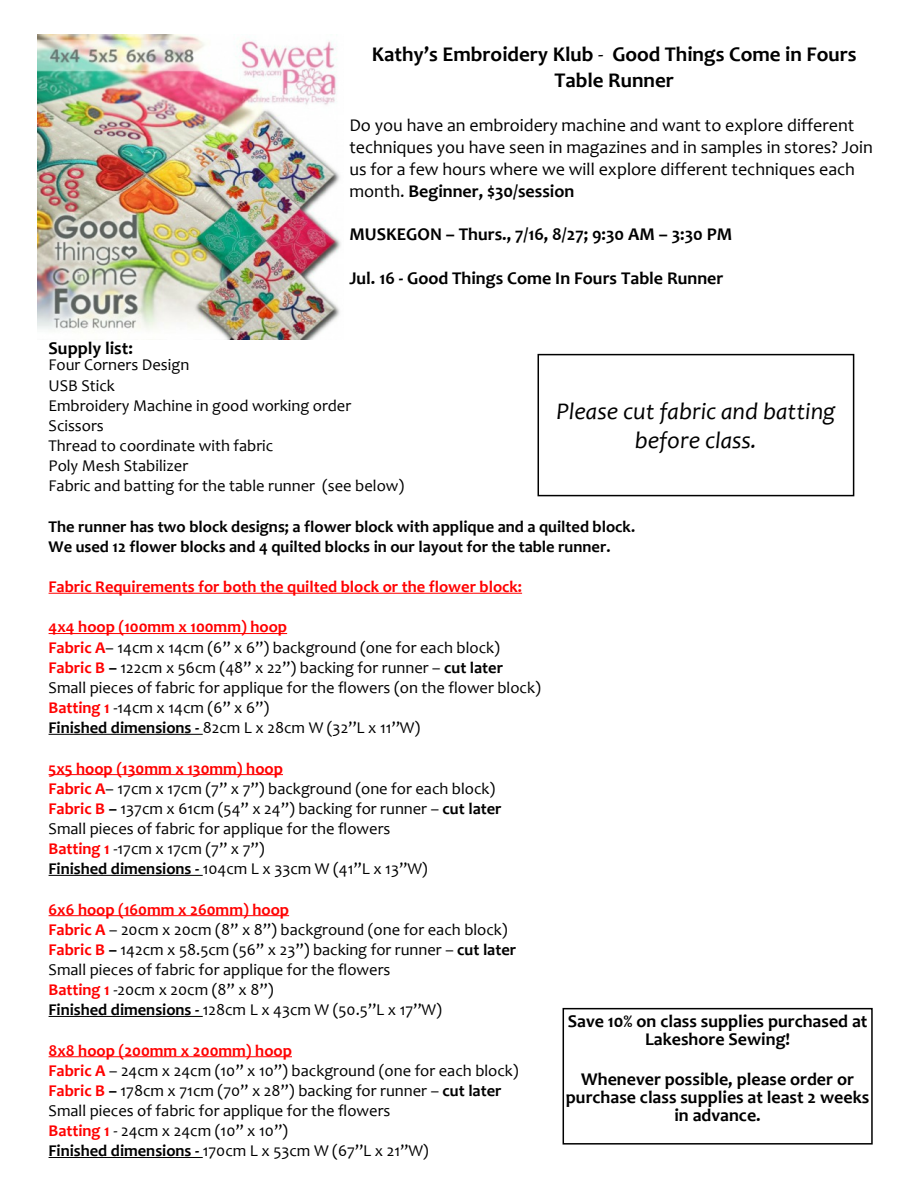
<style>
.page{position:relative;width:918px;height:1188px;background:#fff}
.page>*{position:absolute;margin:0;border:0;box-sizing:border-box;transform-origin:0 0}
.t1{font:italic 24px/29.2px "Candara";color:#000;text-align:center}
.t2{font:700 21px/25.7px "Candara";color:#000;text-align:center}
.t3{font:700 18px/18px "Candara";color:#000;text-align:center}
.t4{font:18px/22px "Candara";color:#000}
.t5{font:16.5px/20.1px "Candara";color:#000}
.t6{font:700 16.5px/20.1px "Candara";color:#000}
.t7{font:700 16.5px "Candara";color:#f00}
.s1{font-weight:400}
.s2{font-weight:700}
.s3{font-weight:700;color:#f00}
</style>
<div class="page">
<hr style="left:49px;top:593px;width:473px;height:1px;background:#f00">
<hr style="left:49px;top:633px;width:238px;height:1px;background:#f00">
<hr style="left:49px;top:734px;width:154px;height:1px;background:#000">
<hr style="left:49px;top:774px;width:234px;height:1px;background:#f00">
<hr style="left:49px;top:875px;width:154px;height:1px;background:#000">
<hr style="left:49px;top:915px;width:240px;height:1px;background:#f00">
<hr style="left:49px;top:1016px;width:154px;height:1px;background:#000">
<hr style="left:49px;top:1056px;width:243px;height:1px;background:#f00">
<hr style="left:49px;top:1157px;width:154px;height:1px;background:#000">
<img style="left:38px;top:34px;width:303px;height:306px">
<div style="left:538px;top:354px;width:316px;height:142px;border:2px solid #000"></div>
<div style="left:563px;top:1008px;width:310px;height:137px;border:2px solid #000"></div>
<p class="t2" style="left:372px;top:44px;width:486px">Kathy’s Embroidery Klub <span class="s1">-</span> Good Things Come in Fours<br>Table Runner</p>
<p class="t4" style="left:349px;top:115px;width:525px">Do you have an embroidery machine and want to explore different techniques you have seen in magazines and in samples in stores? Join us for a few hours where we will explore different techniques each month. <span class="s2">Beginner, $30/session</span></p>
<p class="t3" style="left:349px;top:227px;width:384px">MUSKEGON – Thurs., 7/16, 8/27; 9:30 AM – 3:30 PM</p>
<p class="t3" style="left:349px;top:271px;width:376px">Jul. 16 - Good Things Come In Fours Table Runner</p>
<p class="t3" style="left:49px;top:341px;width:86px">Supply list:</p>
<p class="t5" style="left:49px;top:357px;width:357px">Four Corners Design<br>USB Stick<br>Embroidery Machine in good working order<br>Scissors<br>Thread to coordinate with fabric<br>Poly Mesh Stabilizer<br>Fabric and batting for the table runner (see below)</p>
<p class="t6" style="left:49px;top:518px;width:588px">The runner has two block designs; a flower block with applique and a quilted block.<br>We used 12 flower blocks and 4 quilted blocks in our layout for the table runner.</p>
<p class="t7" style="left:49px;top:580px;width:475px">Fabric Requirements for both the quilted block or the flower block:</p>
<p class="t5" style="left:49px;top:619px;width:494px"><span class="s3">4x4 hoop (100mm x 100mm) hoop<br>Fabric A</span>– 14cm x 14cm (6” x 6”) background (one for each block)<br><span class="s3">Fabric B</span> <span class="s2">–</span> 122cm x 56cm (48” x 22”) backing for runner – <span class="s2">cut later </span>Small pieces of fabric for applique for the flowers (on the flower block)<br><span class="s3">Batting 1</span> -14cm x 14cm (6” x 6”)<br><span class="s2">Finished dimensions -</span> 82cm L x 28cm W (32’’L x 11’’W)</p>
<p class="t5" style="left:49px;top:760px;width:454px"><span class="s3">5x5 hoop (130mm x 130mm) hoop<br>Fabric A</span>– 17cm x 17cm (7” x 7”) background (one for each block)<br><span class="s3">Fabric B</span> <span class="s2">–</span> 137cm x 61cm (54” x 24”) backing for runner – <span class="s2">cut later </span>Small pieces of fabric for applique for the flowers<br><span class="s3">Batting 1</span> -17cm x 17cm (7” x 7”)<br><span class="s2">Finished dimensions -</span> 104cm L x 33cm W (41’’L x 13’’W)</p>
<p class="t5" style="left:49px;top:901px;width:469px"><span class="s3">6x6 hoop (160mm x 260mm) hoop<br>Fabric A</span> – 20cm x 20cm (8” x 8”) background (one for each block)<br><span class="s3">Fabric B</span> <span class="s2">–</span> 142cm x 58.5cm (56” x 23”) backing for runner – <span class="s2">cut later </span>Small pieces of fabric for applique for the flowers<br><span class="s3">Batting 1</span> -20cm x 20cm (8” x 8”)<br><span class="s2">Finished dimensions -</span> 128cm L x 43cm W (50.5’’L x 17’’W)</p>
<p class="t5" style="left:49px;top:1042px;width:472px"><span class="s3">8x8 hoop (200mm x 200mm) hoop<br>Fabric A</span> – 24cm x 24cm (10” x 10”) background (one for each block)<br><span class="s3">Fabric B</span> <span class="s2">–</span> 178cm x 71cm (70” x 28”) backing for runner – <span class="s2">cut later </span>Small pieces of fabric for applique for the flowers<br><span class="s3">Batting 1</span> - 24cm x 24cm (10” x 10”)<br><span class="s2">Finished dimensions -</span> 170cm L x 53cm W (67’’L x 21’’W)</p>
<h1 class="t1" style="left:556px;top:399px;width:281px">Please cut fabric and batting before class.</h1>
<p class="t3" style="left:568px;top:1014px;width:301px">Save 10% on class supplies purchased at<br>Lakeshore Sewing!</p>
<p class="t3" style="left:566px;top:1072px;width:305px">Whenever possible, please order or purchase class supplies at least 2 weeks in advance.</p>
</div>
